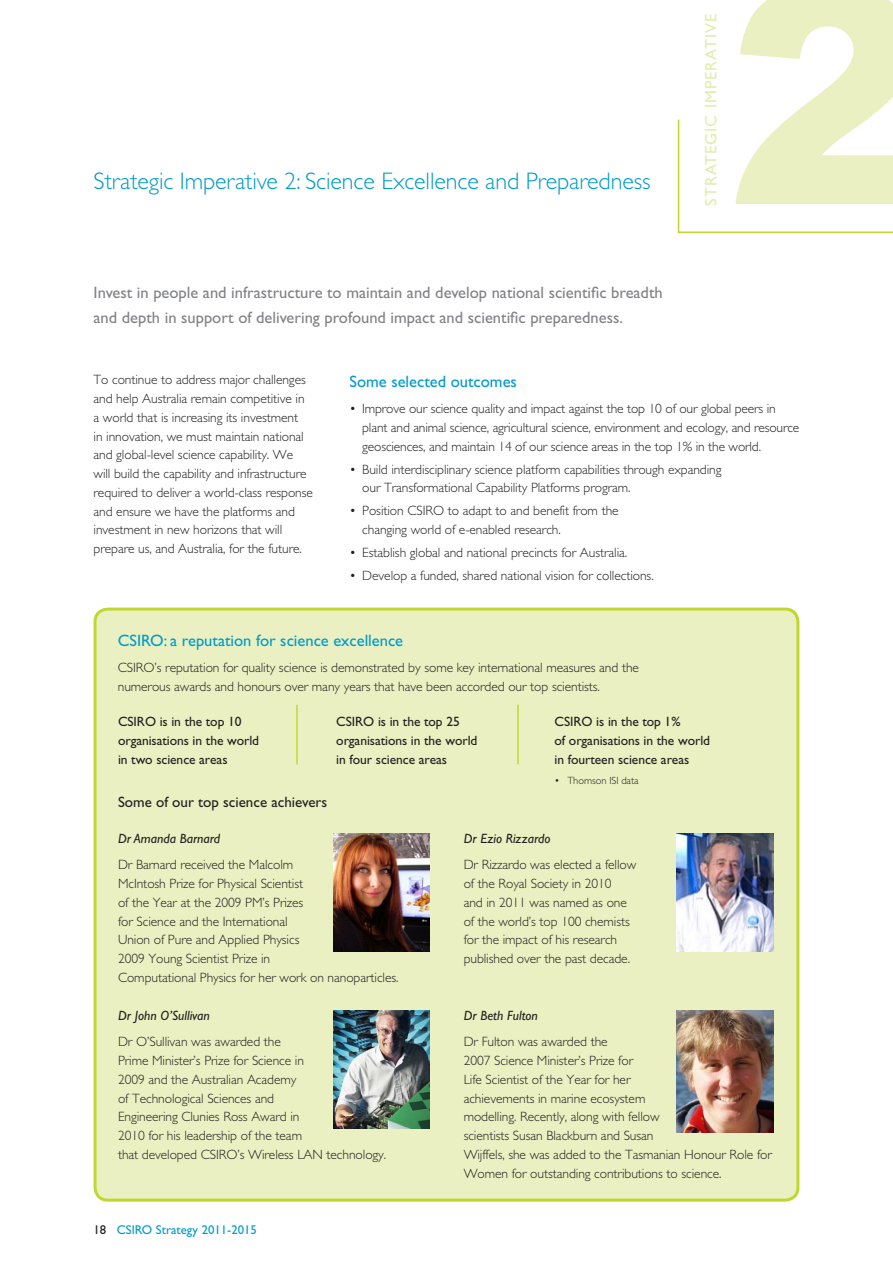
<style>
.page{position:relative;width:893px;height:1263px;background:#fff}
.page>*{position:absolute;margin:0;border:0;box-sizing:border-box;transform-origin:0 0}
.t1{font:900 300px "Arial";color:#eaf0c1}
.t2{font:300 24px "Gill Sans";letter-spacing:-.005em;color:#009bc8}
.t3{font:16.5px/25.5px "Gill Sans";color:#808285}
.t4{font:16.5px "Gill Sans";color:#009bc8}
.t5{font:16.5px "Gill Sans";letter-spacing:.06em;color:#e4ecae}
.t6{font:15px "Gill Sans";color:#231f20}
.t7{font:300 13.5px/18.8px "Gill Sans";letter-spacing:-.005em;color:#231f20}
.t8{font:13.5px/18.8px "Gill Sans";letter-spacing:-.005em;color:#231f20}
.t9{font:italic 13.5px "Gill Sans";color:#231f20}
.t10{font:12.75px "Gill Sans";color:#009bc8}
.t11{font:300 10.5px "Gill Sans";letter-spacing:-.005em;color:#231f20}
.s1{color:#231f20}
</style>
<div class="page">
<svg style="left:677px;top:119px;width:216px;height:114px"></svg>
<div style="left:95px;top:609px;width:703px;height:591px;background:#eaf0c1;border-radius:13px"></div>
<div style="left:94px;top:608px;width:705px;height:594px;border:3px solid #c1d72f;border-radius:13px"></div>
<img style="left:334px;top:833px;width:96px;height:118px">
<img style="left:677px;top:833px;width:96px;height:118px">
<img style="left:333px;top:1010px;width:97px;height:118px">
<img style="left:677px;top:1010px;width:96px;height:122px">
<hr style="left:296px;top:705px;width:2px;height:59px;background:#c1d72f">
<hr style="left:517px;top:705px;width:2px;height:59px;background:#c1d72f">
<h2 class="t2" style="left:94px;top:167px;width:558px">Strategic Imperative 2: Science Excellence and Preparedness</h2>
<p class="t3" style="left:94px;top:280px;width:571px">Invest in people and infrastructure to maintain and develop national scientific breadth and depth in support of delivering profound impact and scientific preparedness.</p>
<p class="t5" style="left:702px;top:206px;width:193px;rotate:-90deg">STRATEGIC IMPERATIVE</p>
<h1 class="t1" style="left:728px;top:-121px;width:202px">2</h1>
<p class="t7" style="left:94px;top:371px;width:221px">To continue to address major challenges and help Australia remain competitive in a world that is increasing its investment<br>in innovation, we must maintain national and global-level science capability. We will build the capability and infrastructure required to deliver a world-class response and ensure we have the platforms and investment in new horizons that will prepare us, and Australia, for the future.</p>
<p class="t4" style="left:349px;top:372px;width:169px">Some selected outcomes</p>
<p class="t7" style="left:362px;top:399px;width:439px;text-indent:-13px">• Improve our science quality and impact against the top 10 of our global peers in plant and animal science, agricultural science, environment and ecology, and resource geosciences, and maintain 14 of our science areas in the top 1% in the world.</p>
<p class="t7" style="left:362px;top:460px;width:361px;text-indent:-13px">• Build interdisciplinary science platform capabilities through expanding our Transformational Capability Platforms program.</p>
<p class="t7" style="left:362px;top:501px;width:258px;text-indent:-13px">• Position CSIRO to adapt to and benefit from the changing world of e‑enabled research.</p>
<p class="t7" style="left:349px;top:543px;width:279px">• Establish global and national precincts for Australia.</p>
<p class="t7" style="left:349px;top:566px;width:306px">• Develop a funded, shared national vision for collections.</p>
<p class="t4" style="left:118px;top:631px;width:287px">CSIRO: a reputation for science excellence</p>
<p class="t7" style="left:118px;top:658px;width:523px">CSIRO’s reputation for quality science is demonstrated by some key international measures and the numerous awards and honours over many years that have been accorded our top scientists.</p>
<p class="t8" style="left:118px;top:712px;width:143px">CSIRO is in the top 10 organisations in the world in two science areas</p>
<p class="t8" style="left:336px;top:712px;width:143px">CSIRO is in the top 25 organisations in the world in four science areas</p>
<p class="t8" style="left:555px;top:712px;width:157px">CSIRO is in the top 1%<br>of organisations in the world in fourteen science areas</p>
<p class="t11" style="left:555px;top:775px;width:86px">• Thomson ISI data</p>
<p class="t6" style="left:118px;top:793px;width:211px">Some of our top science achievers</p>
<p class="t9" style="left:118px;top:831px;width:104px">Dr Amanda Barnard</p>
<p class="t7" style="left:118px;top:855px;width:282px">Dr Barnard received the Malcolm<br>McIntosh Prize for Physical Scientist<br>of the Year at the 2009 PM’s Prizes<br>for Science and the International<br>Union of Pure and Applied Physics<br>2009 Young Scientist Prize in<br>Computational Physics for her work on nanoparticles.</p>
<p class="t9" style="left:118px;top:1008px;width:93px">Dr John O’Sullivan</p>
<p class="t7" style="left:118px;top:1032px;width:270px">Dr O’Sullivan was awarded the<br>Prime Minister’s Prize for Science in<br>2009 and the Australian Academy<br>of Technological Sciences and<br>Engineering Clunies Ross Award in<br>2010 for his leadership of the team<br>that developed CSIRO’s Wireless LAN technology.</p>
<p class="t10" style="left:94px;top:1223px;width:165px"><span class="s1">18</span> CSIRO Strategy 2011-2015</p>
<p class="t9" style="left:464px;top:831px;width:88px">Dr Ezio Rizzardo</p>
<p class="t7" style="left:464px;top:855px;width:174px">Dr Rizzardo was elected a fellow of the Royal Society in 2010<br>and in 2011 was named as one of the world’s top 100 chemists for the impact of his research published over the past decade.</p>
<p class="t9" style="left:464px;top:1008px;width:76px">Dr Beth Fulton</p>
<p class="t7" style="left:464px;top:1032px;width:310px">Dr Fulton was awarded the<br>2007 Science Minister’s Prize for<br>Life Scientist of the Year for her<br>achievements in marine ecosystem<br>modelling. Recently, along with fellow<br>scientists Susan Blackburn and Susan<br>Wijffels, she was added to the Tasmanian Honour Role for Women for outstanding contributions to science.</p>
</div>
